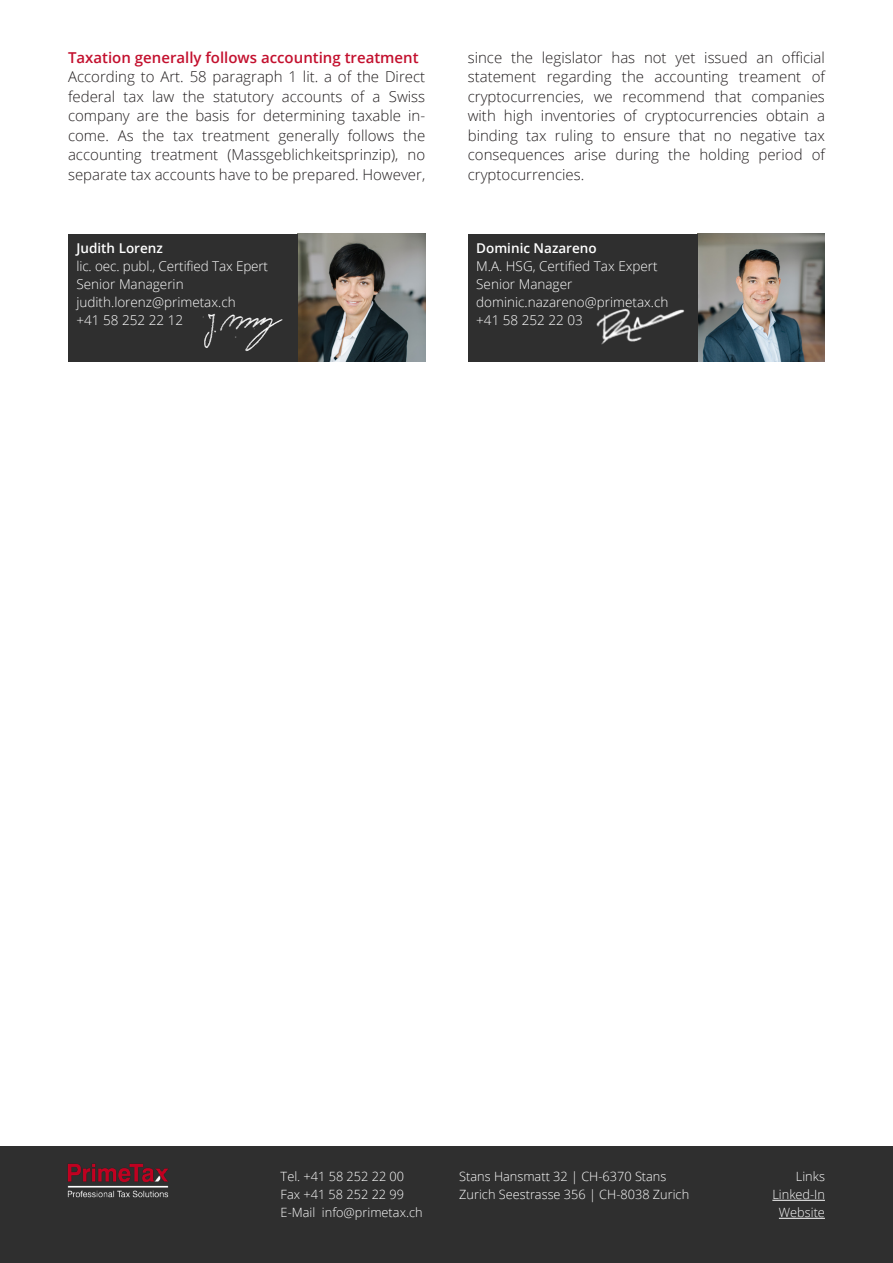
<style>
.page{position:relative;width:893px;height:1263px;background:#fff}
.page>*{position:absolute;margin:0;border:0;box-sizing:border-box;transform-origin:0 0}
.t1{font:300 15px/19.5px "Open Sans";color:#231f20}
.t2{font:600 15px "Open Sans";color:#c3102e}
.t3{font:300 13.5px "Open Sans";color:#fff}
.t4{font:600 13.5px "Open Sans";color:#fff}
.t5{font:300 12.75px "Open Sans";color:#fff}
</style>
<div class="page">
<img style="left:697px;top:234px;width:128px;height:127px">
<img style="left:298px;top:234px;width:127px;height:127px">
<div style="left:468px;top:234px;width:229px;height:127px;background:#2f2f2f"></div>
<div style="left:68px;top:234px;width:230px;height:127px;background:#2f2f2f"></div>
<img style="left:202px;top:314px;width:81px;height:38px">
<img style="left:596px;top:308px;width:89px;height:37px">
<div style="left:0;top:1146px;width:893px;height:117px;background:#2f2f2f"></div>
<hr style="left:772px;top:1200px;width:53px;height:1px;background:#fff">
<hr style="left:779px;top:1218px;width:46px;height:1px;background:#fff">
<img style="left:67px;top:1163px;width:102px;height:35px">
<p class="t2" style="left:68px;top:47px;width:352px">Taxation generally follows accounting treatment</p>
<p class="t1" style="left:68px;top:66px;width:359px">According to Art. 58 paragraph 1 lit. a of the Direct federal tax law the statutory accounts of a Swiss</p>
<p class="t1" style="left:68px;top:105px;width:359px">company are the basis for determining taxable in-</p>
<p class="t1" style="left:68px;top:125px;width:359px">come. As the tax treatment generally follows the</p>
<p class="t1" style="left:68px;top:144px;width:359px">accounting treatment (Massgeblichkeitsprinzip), no</p>
<p class="t1" style="left:68px;top:164px;width:359px">separate tax accounts have to be prepared. However,</p>
<p class="t4" style="left:77px;top:239px;width:88px">Judith Lorenz</p>
<p class="t3" style="left:77px;top:257px;width:193px">lic. oec. publ., Certified Tax Epert</p>
<p class="t3" style="left:77px;top:275px;width:109px">Senior Managerin</p>
<p class="t3" style="left:77px;top:293px;width:161px">judith.lorenz@primetax.ch</p>
<p class="t3" style="left:77px;top:311px;width:108px">+41 58 252 22 12</p>
<p class="t1" style="left:468px;top:47px;width:359px">since the legislator has not yet issued an official</p>
<p class="t1" style="left:468px;top:66px;width:359px">statement regarding the accounting treament of</p>
<p class="t1" style="left:468px;top:86px;width:359px">cryptocurrencies, we recommend that companies</p>
<p class="t1" style="left:468px;top:105px;width:359px">with high inventories of cryptocurrencies obtain a</p>
<p class="t1" style="left:468px;top:125px;width:359px">binding tax ruling to ensure that no negative tax</p>
<p class="t1" style="left:468px;top:144px;width:359px">consequences arise during the holding period of</p>
<p class="t1" style="left:468px;top:164px;width:118px">cryptocurrencies.</p>
<p class="t4" style="left:476px;top:239px;width:122px">Dominic Nazareno</p>
<p class="t3" style="left:476px;top:257px;width:183px">M.A. HSG, Certified Tax Expert</p>
<p class="t3" style="left:476px;top:275px;width:98px">Senior Manager</p>
<p class="t3" style="left:476px;top:293px;width:194px">dominic.nazareno@primetax.ch</p>
<p class="t3" style="left:476px;top:311px;width:108px">+41 58 252 22 03</p>
<p class="t5" style="left:281px;top:1168px;width:125px">Tel. +41 58 252 22 00</p>
<p class="t5" style="left:459px;top:1168px;width:209px">Stans Hansmatt 32 | CH-6370 Stans</p>
<p class="t5" style="left:796px;top:1168px;width:31px">Links</p>
<p class="t5" style="left:281px;top:1186px;width:125px">Fax +41 58 252 22 99</p>
<p class="t5" style="left:459px;top:1186px;width:231px">Zurich Seestrasse 356 | CH-8038 Zurich</p>
<p class="t5" style="left:772px;top:1186px;width:54px">Linked-In</p>
<p class="t5" style="left:281px;top:1204px;width:143px">E-Mail info@primetax.ch</p>
<p class="t5" style="left:779px;top:1204px;width:48px">Website</p>
</div>
